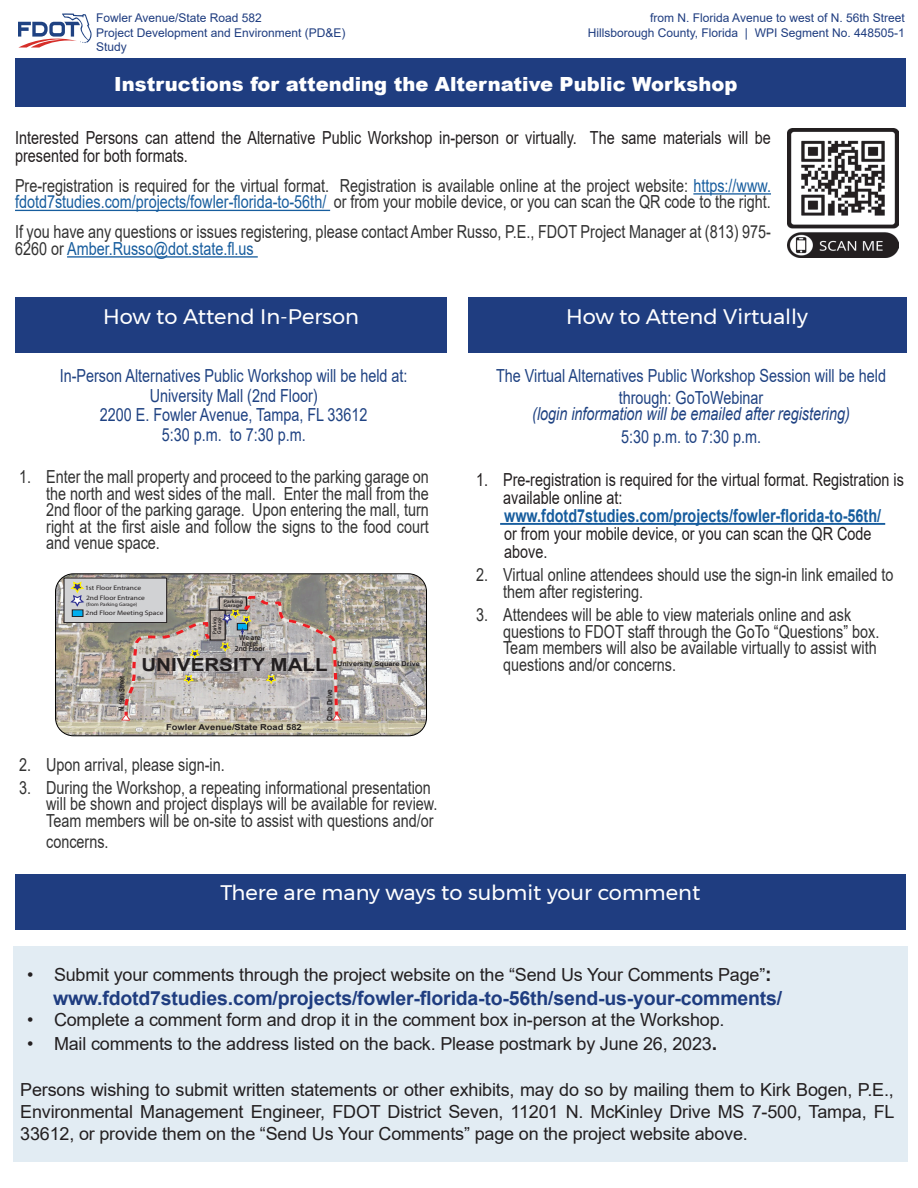
<style>
.page{position:relative;width:918px;height:1188px;background:#fff}
.page>*{position:absolute;margin:0;border:0;box-sizing:border-box;transform-origin:0 0}
.t1{font:21px "Montserrat";color:#fff}
.t2{font:700 19.5px "Arial";letter-spacing:-.01em;color:#1f3d80}
.t3{font:900 19.5px "Arial";color:#fff}
.t4{font:18px/16.5px "Arial";color:#323232;scale:.8 1}
.t5{font:18px/21.6px "Arial";letter-spacing:-.01em;color:#231f20;text-align:justify}
.t6{font:18px/18px "Arial";letter-spacing:-.01em;color:#231f20;scale:.8 1}
.Back_Page_Body_Text{font:18px/21.6px "Arial";color:#1f4282;text-align:center;scale:.8 1}
.t7{font:700 18px "Arial";color:#175d9e;scale:.8 1}
.Back_Page_Body_Text-2{font:italic 18px "Arial";color:#1f4282;scale:.8 1}
.t8{font:700 18px "Arial";color:#231f20;scale:1.14 1}
.t9{font:12px/14.4px "Arial";color:#1f3d80}
.t10{font:700 8.25px "Arial";color:#231f20;scale:1.14 1}
.t11{font:600 7.65px/5.4px "Myriad Pro";color:#231f20;text-align:center;scale:.96 1}
.t12{font:700 7.5px "Arial";color:#231f20;scale:.77 1}
.t13{font:700 7.5px "Arial";color:#231f20;scale:.86 1}
.t14{font:6.6px/10.2px "Myriad Pro";color:#231f20;scale:1.14 1}
.t15{font:700 6.6px "Arial";color:#231f20;scale:1.12 1}
.t16{font:600 5.55px/4.7px "Myriad Pro";color:#231f20;scale:.92 1}
.t17{font:4.95px "Myriad Pro";color:#231f20;scale:1.14 1}
.t18{font:600 4.95px/4.1px "Myriad Pro";color:#231f20;scale:1.2 1}
.t19{font:700 4.35px "Arial";color:#231f20;scale:.77 1}
.s1{color:#175d9e}
.s2{font-weight:700;font-size:19.5px}
</style>
<div class="page">
<div style="left:15px;top:58px;width:891px;height:49px;background:#1f3d80"></div>
<hr style="left:500px;top:523px;width:385px;height:2px;background:#175d9e">
<img style="left:787px;top:128px;width:112px;height:129px">
<hr style="left:693px;top:193px;width:78px;height:2px;background:#175d9e">
<hr style="left:15px;top:210px;width:315px;height:1px;background:#175d9e">
<hr style="left:67px;top:256px;width:191px;height:2px;background:#175d9e">
<div style="left:468px;top:298px;width:438px;height:55px;background:#1f3d80"></div>
<div style="left:14px;top:946px;width:894px;height:216px;background:#e2ecf3"></div>
<div style="left:15px;top:875px;width:891px;height:55px;background:#1f3d80"></div>
<div style="left:15px;top:298px;width:432px;height:55px;background:#1f3d80"></div>
<img style="left:56px;top:575px;width:371px;height:161px">
<div style="left:64px;top:578px;width:103px;height:44px;background:#d1d2d4"></div>
<div style="left:64px;top:578px;width:103px;height:45px;border:1px solid #231f20"></div>
<svg style="left:70px;top:581px;width:15px;height:26px"></svg>
<div style="left:210px;top:610px;width:16px;height:31px;border:1px solid #231f20"></div>
<div style="left:72px;top:610px;width:11px;height:6px;background:#00aeef"></div>
<div style="left:72px;top:610px;width:11px;height:7px;border:1px solid #231f20"></div>
<svg style="left:121px;top:620px;width:91px;height:101px;background:#b9afa8"></svg>
<svg style="left:219px;top:593px;width:122px;height:127px;background:#b2aaa6"></svg>
<div style="left:55px;top:573px;width:372px;height:163px;border:1px solid #000;border-radius:18px"></div>
<svg style="left:18px;top:13px;width:74px;height:35px"></svg>
<p class="t9" style="left:96px;top:11px;width:167px">Fowler Avenue/State Road 582</p>
<p class="t9" style="left:96px;top:25px;width:251px">Project Development and Environment (PD&amp;E)<br>Study</p>
<p class="t9" style="left:650px;top:11px;width:256px">from N. Florida Avenue to west of N. 56th Street</p>
<p class="t9" style="left:588px;top:25px;width:319px">Hillsborough County, Florida | WPI Segment No. 448505-1</p>
<p class="t3" style="left:114px;top:70px;width:625px">Instructions for attending the Alternative Public Workshop</p>
<p class="t6" style="left:15px;top:129px;width:946px">Interested Persons can attend the Alternative Public Workshop in-person or virtually. The same materials will be presented for both formats.</p>
<p class="t4" style="left:15px;top:177px;width:947px">Pre-registration is required for the virtual format. Registration is available online at the project website: <span class="s1">https://www. fdotd7studies.com/projects/fowler-florida-to-56th/</span> or from your mobile device, or you can scan the QR code to the right.</p>
<p class="t4" style="left:15px;top:224px;width:946px">If you have any questions or issues registering, please contact Amber Russo, P.E., FDOT Project Manager at (813) 975-<br>6260 or <span class="s1">Amber.Russo@dot.state.fl.us</span></p>
<p class="t1" style="left:103px;top:301px;width:257px">How to Attend In-Person</p>
<p class="Back_Page_Body_Text" style="left:60px;top:365px;width:436px">In-Person Alternatives Public Workshop will be held at:</p>
<p class="Back_Page_Body_Text" style="left:150px;top:384px;width:212px">University Mall (2nd Floor)</p>
<p class="Back_Page_Body_Text" style="left:100px;top:404px;width:336px">2200 E. Fowler Avenue, Tampa, FL 33612</p>
<p class="Back_Page_Body_Text" style="left:162px;top:423px;width:182px">5:30 p.m. to 7:30 p.m.</p>
<p class="t4" style="left:46px;top:469px;width:480px;text-align:justify;text-indent:-27px">1. Enter the mall property and proceed to the parking garage on the north and west sides of the mall. Enter the mall from the 2nd floor of the parking garage. Upon entering the mall, turn right at the first aisle and follow the signs to the food court and venue space.</p>
<p class="t14" style="left:85px;top:582px;width:54px">1st Floor Entrance<br>2nd Floor Entrance</p>
<p class="t17" style="left:86px;top:601px;width:47px">(from Parking Garage)</p>
<p class="t14" style="left:86px;top:608px;width:70px">2nd Floor Meeting Space</p>
<p class="t19" style="left:231px;top:597px;width:31px;rotate:-89deg">N. 22nd Street</p>
<p class="t11" style="left:235px;top:635px;width:33px">We are here!<br>2nd Floor</p>
<p class="t18" style="left:224px;top:599px;width:18px">Parking<br>Garage</p>
<p class="t16" style="left:212px;top:634px;width:20px;rotate:-90deg">Parking<br>Garage</p>
<p class="t8" style="left:141px;top:652px;width:165px">UNIVERSITY MALL</p>
<p class="t15" style="left:337px;top:659px;width:76px">University Square Drive</p>
<p class="t12" style="left:116px;top:711px;width:48px;rotate:-89deg">N.19th Street</p>
<p class="t10" style="left:166px;top:721px;width:121px">Fowler Avenue/State Road 582</p>
<p class="t13" style="left:325px;top:721px;width:39px;rotate:-91deg">Club Drive</p>
<p class="t4" style="left:19px;top:756px;width:258px">2. Upon arrival, please sign-in.</p>
<p class="t4" style="left:46px;top:779px;width:491px;text-indent:-27px">3. During the Workshop, a repeating informational presentation will be shown and project displays will be available for review.<br>Team members will be on-site to assist with questions and/or</p>
<p class="t4" style="left:46px;top:834px;width:80px">concerns.</p>
<p class="t1" style="left:566px;top:301px;width:244px">How to Attend Virtually</p>
<p class="Back_Page_Body_Text" style="left:496px;top:365px;width:489px">The Virtual Alternatives Public Workshop Session will be held through: GoToWebinar</p>
<p class="Back_Page_Body_Text-2" style="left:532px;top:402px;width:399px">(login information will be emailed after registering)</p>
<p class="Back_Page_Body_Text" style="left:621px;top:426px;width:177px">5:30 p.m. to 7:30 p.m.</p>
<p class="t6" style="left:503px;top:471px;width:503px;text-indent:-27px">1. Pre-registration is required for the virtual format. Registration is available online at:</p>
<p class="t7" style="left:504px;top:503px;width:473px">www.fdotd7studies.com/projects/fowler-florida-to-56th/</p>
<p class="t6" style="left:504px;top:525px;width:461px">or from your mobile device, or you can scan the QR Code above.</p>
<p class="t4" style="left:503px;top:567px;width:489px;text-indent:-27px">2. Virtual online attendees should use the sign-in link emailed to them after registering.</p>
<p class="t4" style="left:503px;top:606px;width:472px;text-indent:-27px">3. Attendees will be able to view materials online and ask questions to FDOT staff through the GoTo “Questions” box.<br>Team members will also be available virtually to assist with questions and/or concerns.</p>
<p class="t1" style="left:221px;top:877px;width:481px">There are many ways to submit your comment</p>
<p class="t5" style="left:27px;top:964px;width:746px">• Submit your comments through the project website on the “Send Us Your Comments Page”<span class="s2">:</span></p>
<p class="t2" style="left:53px;top:984px;width:731px">www.fdotd7studies.com/projects/fowler-florida-to-56th/send-us-your-comments/</p>
<p class="t5" style="left:27px;top:1009px;width:699px">• Complete a comment form and drop it in the comment box in-person at the Workshop.</p>
<p class="t5" style="left:27px;top:1032px;width:692px">• Mail comments to the address listed on the back. Please postmark by June 26, 2023<span class="s2">.</span></p>
<p class="t5" style="left:20px;top:1079px;width:876px">Persons wishing to submit written statements or other exhibits, may do so by mailing them to Kirk Bogen, P.E., Environmental Management Engineer, FDOT District Seven, 11201 N. McKinley Drive MS 7-500, Tampa, FL 33612, or provide them on the “Send Us Your Comments” page on the project website above.</p>
</div>
